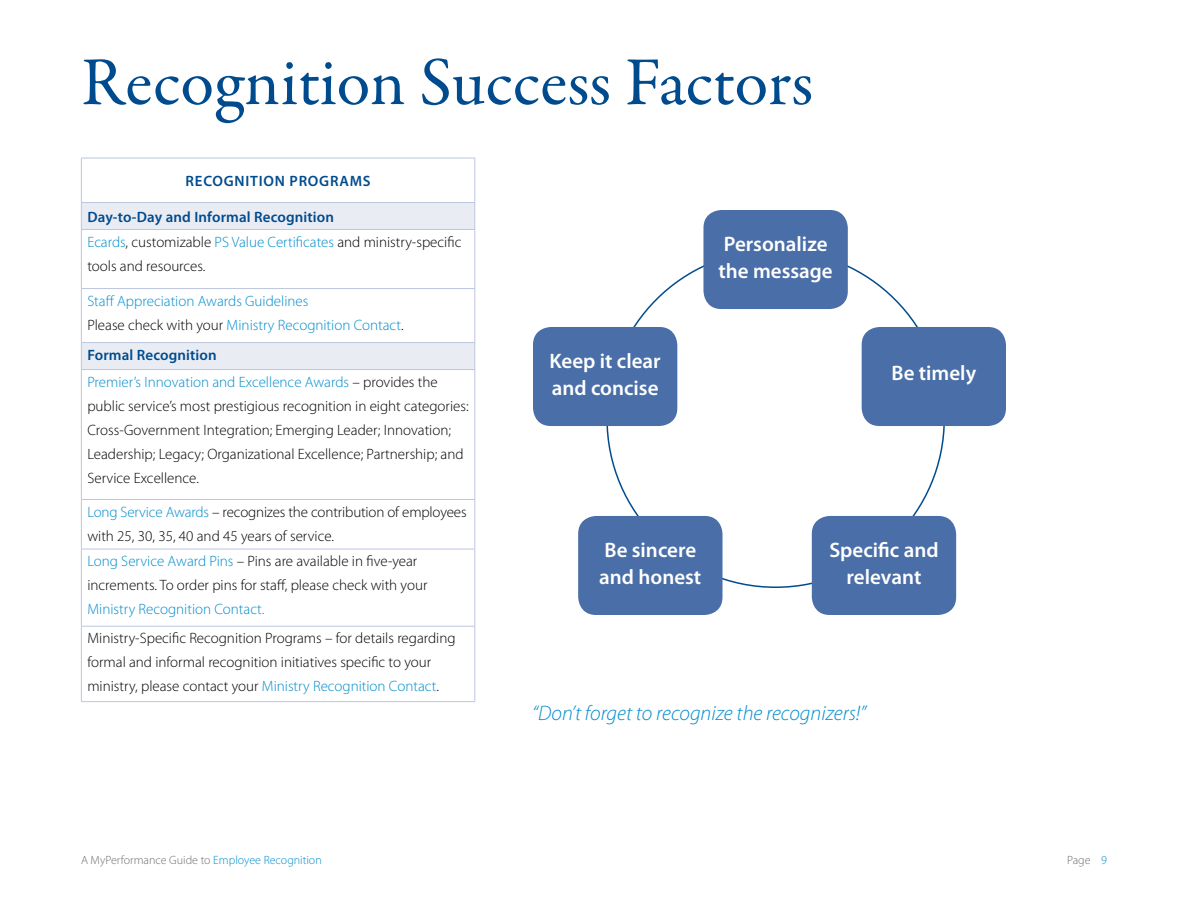
<style>
.page{position:relative;width:1188px;height:918px;background:#fff}
.page>*{position:absolute;margin:0;border:0;box-sizing:border-box;transform-origin:0 0}
.t1{font:69px "Garamond Premr Pro";color:#004b8d}
.t2{font:600 21px/27px "Myriad Pro";color:#fff}
.t3{font:italic 300 21px "Myriad Pro";color:#008dce}
.t4{font:300 15px/24px "Myriad Pro";color:#000}
.t5{font:300 15px/24px "Myriad Pro";color:#008dce}
.t6{font:600 15px "Myriad Pro";letter-spacing:.05em;color:#004b8d}
.t7{font:300 12px "Myriad Pro";color:#6d6e71}
.s1{font-weight:600;color:#004b8d}
.s2{color:#008dce}
.s3{color:#000}
</style>
<div class="page">
<div style="left:703px;top:210px;width:145px;height:99px;background:#4a6ea7;border-radius:18px"></div>
<div style="left:533px;top:327px;width:144px;height:99px;background:#4a6ea7;border-radius:18px"></div>
<div style="left:862px;top:327px;width:144px;height:99px;background:#4a6ea7;border-radius:18px"></div>
<div style="left:578px;top:516px;width:145px;height:99px;background:#4a6ea7;border-radius:18px"></div>
<div style="left:812px;top:516px;width:144px;height:99px;background:#4a6ea7;border-radius:18px"></div>
<div style="left:82px;top:203px;width:392px;height:26px;background:#eaecf4"></div>
<svg style="left:82px;top:343px;width:392px;height:283px"></svg>
<hr style="left:81px;top:158px;width:1px;height:44px;background:#bdc6df">
<hr style="left:81px;top:158px;width:394px;height:1px;background:#bdc6df">
<hr style="left:474px;top:158px;width:1px;height:44px;background:#bdc6df">
<hr style="left:81px;top:202px;width:394px;height:1px;background:#bdc6df">
<svg style="left:81px;top:203px;width:1px;height:26px"></svg>
<svg style="left:474px;top:203px;width:1px;height:26px"></svg>
<hr style="left:81px;top:230px;width:1px;height:58px;background:#bdc6df">
<hr style="left:81px;top:289px;width:1px;height:53px;background:#bdc6df">
<hr style="left:81px;top:229px;width:394px;height:1px;background:#bdc6df">
<hr style="left:474px;top:230px;width:1px;height:58px;background:#bdc6df">
<hr style="left:474px;top:289px;width:1px;height:53px;background:#bdc6df">
<hr style="left:81px;top:288px;width:394px;height:1px;background:#bdc6df">
<svg style="left:81px;top:343px;width:1px;height:26px"></svg>
<hr style="left:81px;top:342px;width:394px;height:1px;background:#bdc6df">
<svg style="left:474px;top:343px;width:1px;height:26px"></svg>
<hr style="left:81px;top:370px;width:1px;height:129px;background:#bdc6df">
<hr style="left:81px;top:500px;width:1px;height:49px;background:#bdc6df">
<hr style="left:81px;top:549px;width:1px;height:77px;background:#bdc6df">
<hr style="left:81px;top:627px;width:1px;height:74px;background:#bdc6df">
<hr style="left:81px;top:369px;width:394px;height:1px;background:#bdc6df">
<hr style="left:474px;top:370px;width:1px;height:129px;background:#bdc6df">
<hr style="left:474px;top:500px;width:1px;height:49px;background:#bdc6df">
<hr style="left:474px;top:549px;width:1px;height:77px;background:#bdc6df">
<hr style="left:474px;top:627px;width:1px;height:74px;background:#bdc6df">
<hr style="left:81px;top:499px;width:394px;height:1px;background:#bdc6df">
<hr style="left:81px;top:549px;width:394px;height:1px;background:#bdc6df">
<hr style="left:81px;top:626px;width:394px;height:1px;background:#bdc6df">
<hr style="left:81px;top:701px;width:394px;height:1px;background:#bdc6df">
<h1 class="t1" style="left:81px;top:41px;width:734px">Recognition Success Factors</h1>
<p class="t6" style="left:186px;top:171px;width:187px">RECOGNITION PROGRAMS</p>
<p class="t4" style="left:87px;top:204px;width:375px;line-height:24.6px"><span class="s1">Day-to-Day and Informal Recognition<br></span><span class="s2">Ecards</span>, customizable <span class="s2">PS Value Certificates</span> and ministry-specific tools and resources.</p>
<p class="t5" style="left:87px;top:289px;width:318px">Staff Appreciation Awards Guidelines<br><span class="s3">Please check with your</span> Ministry Recognition Contact<span class="s3">.</span></p>
<p class="t5" style="left:87px;top:341px;width:352px;line-height:27px"><span class="s1">Formal Recognition<br></span>Premier’s Innovation and Excellence Awards <span class="s3">– provides the</span></p>
<p class="t4" style="left:87px;top:394px;width:383px">public service’s most prestigious recognition in eight categories:<br>Cross-Government Integration; Emerging Leader; Innovation; Leadership; Legacy; Organizational Excellence; Partnership; and Service Excellence.</p>
<p class="t4" style="left:87px;top:500px;width:381px"><span class="s2">Long Service Awards</span> – recognizes the contribution of employees with 25, 30, 35, 40 and 45 years of service.</p>
<p class="t4" style="left:87px;top:549px;width:342px"><span class="s2">Long Service Award Pins</span> – Pins are available in five-year increments. To order pins for staff, please check with your</p>
<p class="t5" style="left:87px;top:597px;width:179px">Ministry Recognition Contact.</p>
<p class="t4" style="left:87px;top:626px;width:370px">Ministry-Specific Recognition Programs – for details regarding formal and informal recognition initiatives specific to your ministry, please contact your <span class="s2">Ministry Recognition Contact</span>.</p>
<h2 class="t2" style="left:550px;top:347px;width:113px">Keep it clear and concise</h2>
<h2 class="t2" style="left:719px;top:230px;width:116px">Personalize the message</h2>
<h2 class="t2" style="left:892px;top:359px;width:86px">Be timely</h2>
<h2 class="t2" style="left:599px;top:536px;width:104px">Be sincere and honest</h2>
<h2 class="t2" style="left:829px;top:536px;width:111px;text-align:center">Specific and relevant</h2>
<h2 class="t3" style="left:532px;top:700px;width:336px">“Don’t forget to recognize the recognizers!”</h2>
<p class="t7" style="left:81px;top:853px;width:242px">A MyPerformance Guide to <span class="s2">Employee Recognition</span></p>
<p class="t7" style="left:1067px;top:853px;width:41px">Page <span class="s2">9</span></p>
</div>
